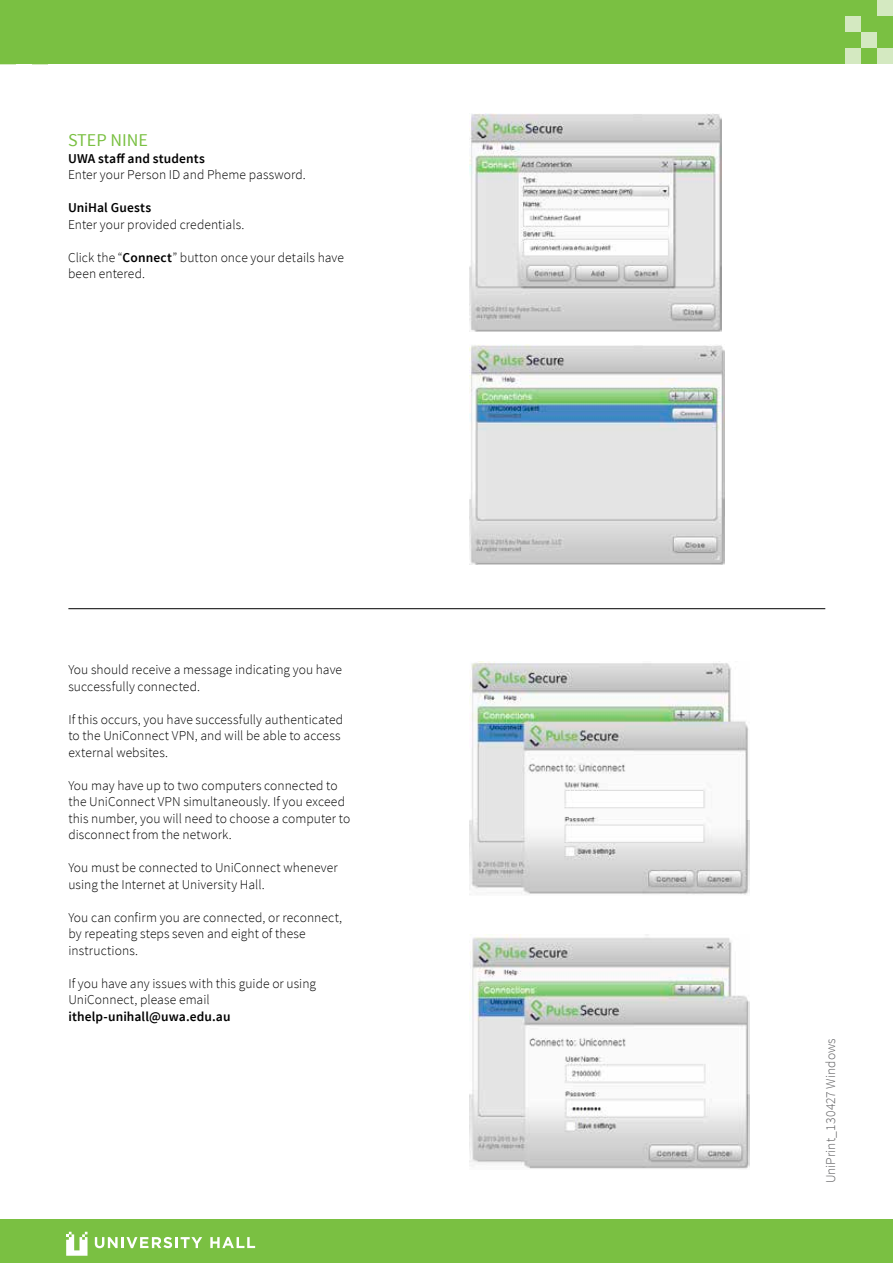
<style>
.page{position:relative;width:893px;height:1263px;background:#fff}
.page>*{position:absolute;margin:0;border:0;box-sizing:border-box;transform-origin:0 0}
.t1{font:18px "Source Sans Pro";color:#7ac042}
.t2{font:300 13.5px/16.5px "Source Sans Pro";letter-spacing:.005em;color:#000}
.t3{font:600 13.5px "Source Sans Pro";letter-spacing:.005em;color:#000}
.t4{font:300 13.5px "Source Sans Pro";color:#5f5f61}
.s1{font-weight:600}
</style>
<div class="page">
<div style="left:0;top:1219px;width:893px;height:44px;background:#7ac042"></div>
<svg style="left:95px;top:1237px;width:107px;height:11px"></svg>
<svg style="left:210px;top:1237px;width:45px;height:11px"></svg>
<svg style="left:66px;top:1232px;width:22px;height:24px"></svg>
<div style="left:32px;top:49px;width:16px;height:16px;background:#d4e9c1"></div>
<div style="left:0;top:49px;width:16px;height:16px;background:#d4e9c1"></div>
<div style="left:0;top:0;width:893px;height:64px;background:#7ac042"></div>
<img style="left:470px;top:113px;width:252px;height:218px">
<img style="left:470px;top:344px;width:254px;height:221px">
<img style="left:470px;top:661px;width:279px;height:234px">
<img style="left:470px;top:934px;width:279px;height:235px">
<hr style="left:68px;top:608px;width:757px;height:1px;background:#000">
<div style="left:877px;top:48px;width:16px;height:16px;background:#d4e9c1"></div>
<div style="left:845px;top:48px;width:16px;height:16px;background:#d4e9c1"></div>
<div style="left:861px;top:32px;width:16px;height:16px;background:#d4e9c1"></div>
<div style="left:845px;top:16px;width:16px;height:16px;background:#d4e9c1"></div>
<div style="left:877px;top:0;width:16px;height:16px;background:#d4e9c1"></div>
<h1 class="t1" style="left:68px;top:129px;width:81px">STEP NINE</h1>
<p class="t3" style="left:68px;top:150px;width:138px">UWA staff and students</p>
<p class="t2" style="left:68px;top:167px;width:239px">Enter your Person ID and Pheme password.</p>
<p class="t3" style="left:68px;top:199px;width:85px">UniHal Guests</p>
<p class="t2" style="left:68px;top:216px;width:178px">Enter your provided credentials.</p>
<p class="t2" style="left:68px;top:249px;width:277px">Click the “<span class="s1">Connect</span>” button once your details have been entered.</p>
<p class="t2" style="left:68px;top:662px;width:275px">You should receive a message indicating you have successfully connected.</p>
<p class="t2" style="left:68px;top:711px;width:276px">If this occurs, you have successfully authenticated to the UniConnect VPN, and will be able to access external websites.</p>
<p class="t2" style="left:68px;top:777px;width:283px">You may have up to two computers connected to the UniConnect VPN simultaneously. If you exceed this number, you will need to choose a computer to disconnect from the network.</p>
<p class="t2" style="left:68px;top:860px;width:271px">You must be connected to UniConnect whenever using the Internet at University Hall.</p>
<p class="t2" style="left:68px;top:909px;width:275px">You can confirm you are connected, or reconnect, by repeating steps seven and eight of these instructions.</p>
<p class="t2" style="left:68px;top:975px;width:249px">If you have any issues with this guide or using<br>UniConnect, please email</p>
<p class="t3" style="left:68px;top:1008px;width:164px">ithelp-unihall@uwa.edu.au</p>
<p class="t4" style="left:822px;top:1183px;width:147px;rotate:-90deg">UniPrint_130427 Windows</p>
</div>
